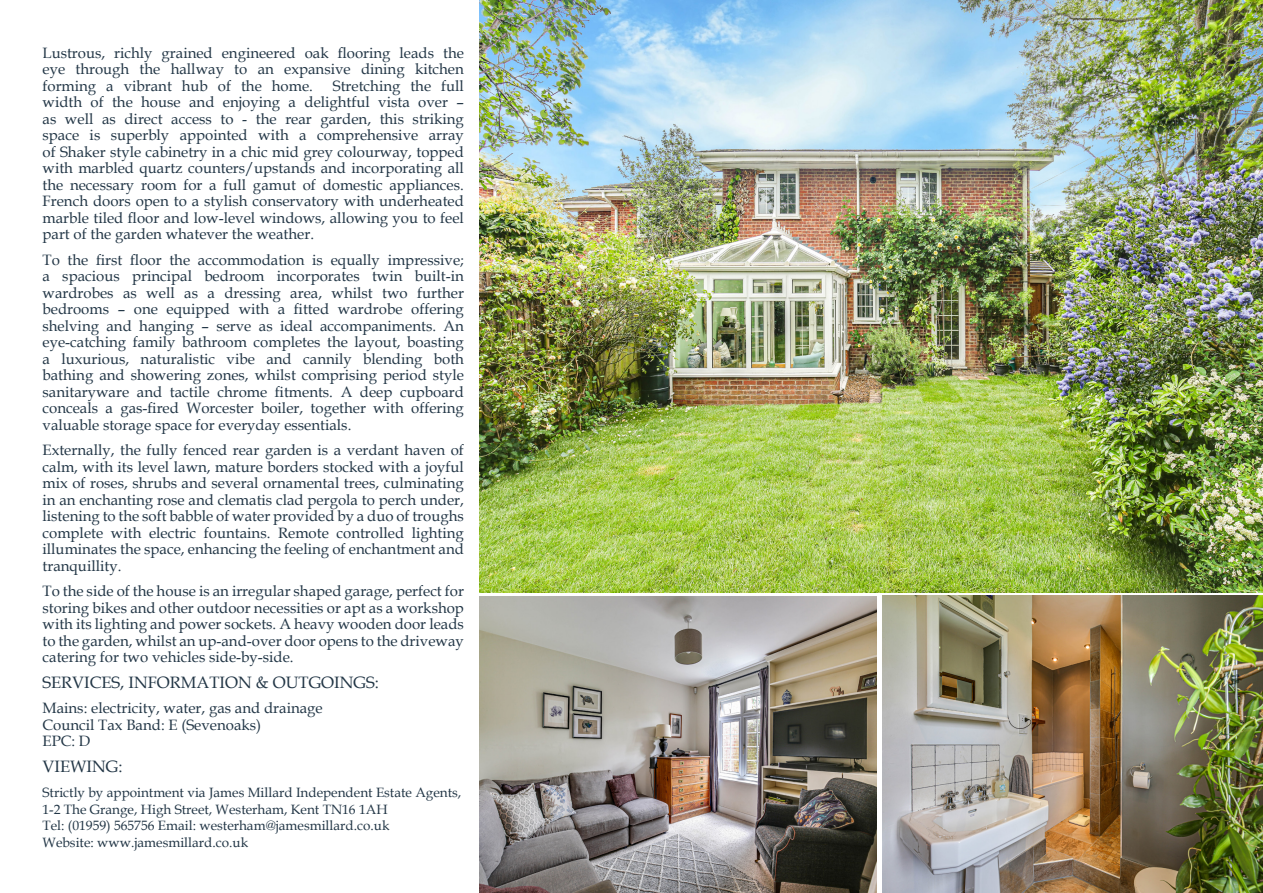
<style>
.page{position:relative;width:1263px;height:893px;background:#fff}
.page>*{position:absolute;margin:0;border:0;box-sizing:border-box;transform-origin:0 0}
.t1{font:16.5px "Book Antiqua";color:#223646}
.t2{font:15px/16.5px "Book Antiqua";color:#223646;text-align:justify}
.t3{font:13.5px/16.5px "Book Antiqua";color:#223646}
</style>
<div class="page">
<img style="left:479px;top:0;width:784px;height:593px">
<img style="left:479px;top:596px;width:397px;height:297px">
<img style="left:883px;top:595px;width:380px;height:298px">
<p class="t2" style="left:43px;top:44px;width:423px">Lustrous, richly grained engineered oak flooring leads the eye through the hallway to an expansive dining kitchen forming a vibrant hub of the home.</p>
<p class="t2" style="left:43px;top:77px;width:423px;text-indent:290px">Stretching the full width of the house and enjoying a delightful vista over – as well as direct access to - the rear garden, this striking space is superbly appointed with a comprehensive array</p>
<p class="t2" style="left:43px;top:143px;width:423px">of Shaker style cabinetry in a chic mid grey colourway, topped with marbled quartz counters/upstands and incorporating all the necessary room for a full gamut of domestic appliances.<br>French doors open to a stylish conservatory with underheated marble tiled floor and low-level windows, allowing you to feel part of the garden whatever the weather.</p>
<p class="t2" style="left:43px;top:251px;width:423px">To the first floor the accommodation is equally impressive; a spacious principal bedroom incorporates twin built-in wardrobes as well as a dressing area, whilst two further bedrooms – one equipped with a fitted wardrobe offering shelving and hanging – serve as ideal accompaniments. An eye-catching family bathroom completes the layout, boasting a luxurious, naturalistic vibe and cannily blending both bathing and showering zones, whilst comprising period style sanitaryware and tactile chrome fitments. A deep cupboard conceals a gas-fired Worcester boiler, together with offering valuable storage space for everyday essentials.</p>
<p class="t2" style="left:43px;top:441px;width:423px">Externally, the fully fenced rear garden is a verdant haven of calm, with its level lawn, mature borders stocked with a joyful mix of roses, shrubs and several ornamental trees, culminating in an enchanting rose and clematis clad pergola to perch under, listening to the soft babble of water provided by a duo of troughs complete with electric fountains. Remote controlled lighting illuminates the space, enhancing the feeling of enchantment and tranquillity.</p>
<p class="t2" style="left:43px;top:582px;width:423px">To the side of the house is an irregular shaped garage, perfect for storing bikes and other outdoor necessities or apt as a workshop with its lighting and power sockets. A heavy wooden door leads to the garden, whilst an up-and-over door opens to the driveway catering for two vehicles side-by-side.</p>
<p class="t1" style="left:43px;top:671px;width:338px">SERVICES, INFORMATION &amp; OUTGOINGS:</p>
<p class="t2" style="left:43px;top:699px;width:282px">Mains: electricity, water, gas and drainage</p>
<p class="t2" style="left:43px;top:716px;width:220px">Council Tax Band: E (Sevenoaks)</p>
<p class="t2" style="left:43px;top:732px;width:49px">EPC: D</p>
<p class="t1" style="left:43px;top:755px;width:82px">VIEWING:</p>
<p class="t3" style="left:43px;top:784px;width:420px">Strictly by appointment via James Millard Independent Estate Agents,<br>1-2 The Grange, High Street, Westerham, Kent TN16 1AH</p>
<p class="t3" style="left:43px;top:817px;width:349px">Tel: (01959) 565756 Email: westerham@jamesmillard.co.uk</p>
<p class="t3" style="left:43px;top:834px;width:207px">Website: www.jamesmillard.co.uk</p>
</div>
